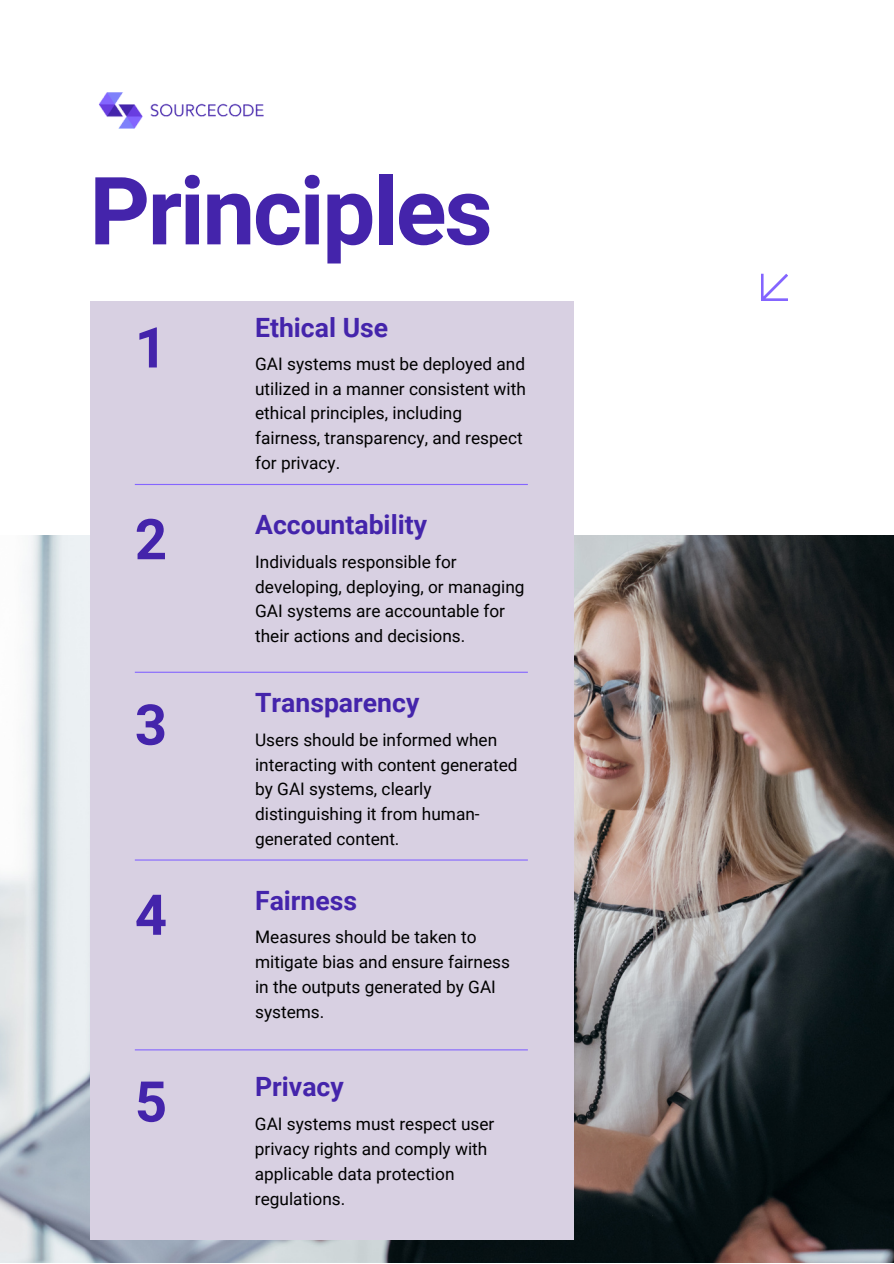
<style>
.page{position:relative;width:894px;height:1264px;background:#fff}
.page>*{position:absolute;margin:0;border:0;box-sizing:border-box;transform-origin:0 0}
.t1{font:700 94.2px "Roboto";letter-spacing:-.025em;color:#4424ab}
.t2{font:700 56.25px "Roboto";color:#4424ab}
.t3{font:700 26.55px "Roboto";color:#4424ab}
.t4{font:17.25px/24.8px "Roboto";color:#000}
</style>
<div class="page">
<img style="left:0;top:535px;width:893px;height:727px">
<div style="left:90px;top:301px;width:483px;height:938px;background:#d8d0e2"></div>
<hr style="left:135px;top:484px;width:392px;height:1px;background:#8465ff">
<hr style="left:135px;top:671px;width:392px;height:1px;background:#8465ff">
<hr style="left:135px;top:859px;width:392px;height:1px;background:#8465ff">
<svg style="left:761px;top:274px;width:26px;height:27px"></svg>
<img style="left:99px;top:92px;width:165px;height:37px">
<hr style="left:135px;top:1049px;width:392px;height:1px;background:#8465ff">
<h1 class="t1" style="left:89px;top:157px;width:405px">Principles</h1>
<h2 class="t2" style="left:135px;top:315px;width:34px">1</h2>
<h2 class="t2" style="left:135px;top:507px;width:34px">2</h2>
<h2 class="t2" style="left:135px;top:692px;width:34px">3</h2>
<h2 class="t2" style="left:135px;top:882px;width:34px">4</h2>
<h3 class="t3" style="left:255px;top:312px;width:134px">Ethical Use</h3>
<p class="t4" style="left:255px;top:352px;width:272px">GAI systems must be deployed and utilized in a manner consistent with ethical principles, including fairness, transparency, and respect for privacy.</p>
<h3 class="t3" style="left:255px;top:509px;width:173px">Accountability</h3>
<p class="t4" style="left:255px;top:549px;width:271px">Individuals responsible for developing, deploying, or managing<br>GAI systems are accountable for their actions and decisions.</p>
<h3 class="t3" style="left:255px;top:687px;width:166px">Transparency</h3>
<p class="t4" style="left:255px;top:727px;width:264px">Users should be informed when interacting with content generated by GAI systems, clearly distinguishing it from human&shy;generated content.</p>
<h3 class="t3" style="left:255px;top:884px;width:103px">Fairness</h3>
<p class="t4" style="left:255px;top:925px;width:256px">Measures should be taken to mitigate bias and ensure fairness in the outputs generated by GAI systems.</p>
<h2 class="t2" style="left:135px;top:1069px;width:34px">5</h2>
<h3 class="t3" style="left:255px;top:1071px;width:90px">Privacy</h3>
<p class="t4" style="left:255px;top:1111px;width:241px">GAI systems must respect user privacy rights and comply with applicable data protection regulations.</p>
</div>
